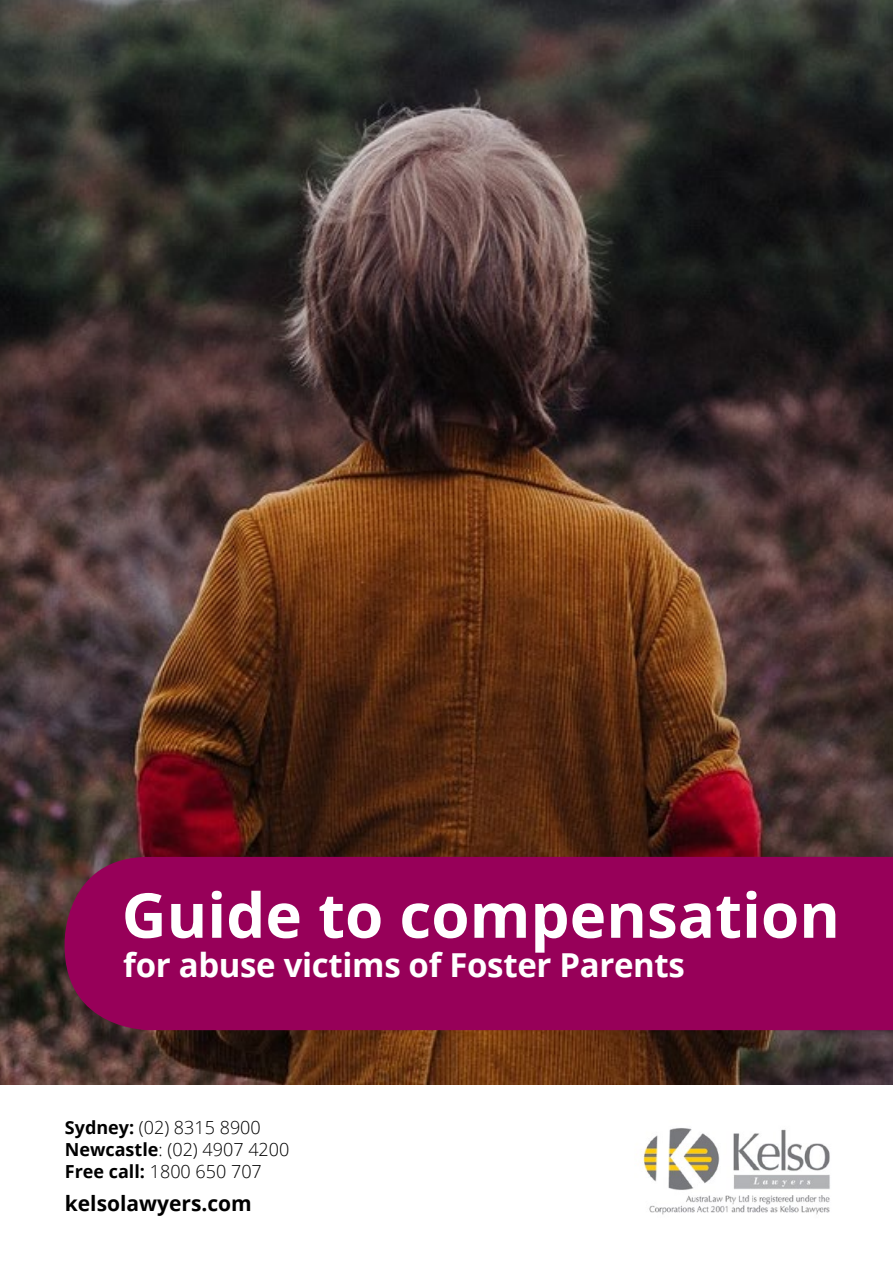
<style>
.page{position:relative;width:893px;height:1263px;background:#fff}
.page>*{position:absolute;margin:0;border:0;box-sizing:border-box;transform-origin:0 0}
.t1{font:700 61.95px "Open Sans";color:#fff}
.t2{font:700 33px "Open Sans";letter-spacing:-.01em;color:#fff}
.t3{font:700 21px "Open Sans";color:#000}
.t4{font:300 18px/21.6px "Open Sans";color:#000}
.s1{font-weight:700}
</style>
<div class="page">
<img style="left:0;top:0;width:893px;height:1084px">
<img style="left:643px;top:1128px;width:187px;height:87px">
<div style="left:65px;top:857px;width:828px;height:173px;background:#970059"></div>
<h1 class="t1" style="left:122px;top:871px;width:720px">Guide to compensation</h1>
<h2 class="t2" style="left:123px;top:942px;width:563px">for abuse victims of Foster Parents</h2>
<p class="t4" style="left:65px;top:1116px;width:226px"><span class="s1">Sydney:</span> (02) 8315 8900<br><span class="s1">Newcastle</span>: (02) 4907 4200<br><span class="s1">Free call:</span> 1800 650 707</p>
<p class="t3" style="left:65px;top:1188px;width:189px">kelsolawyers.com</p>
</div>
